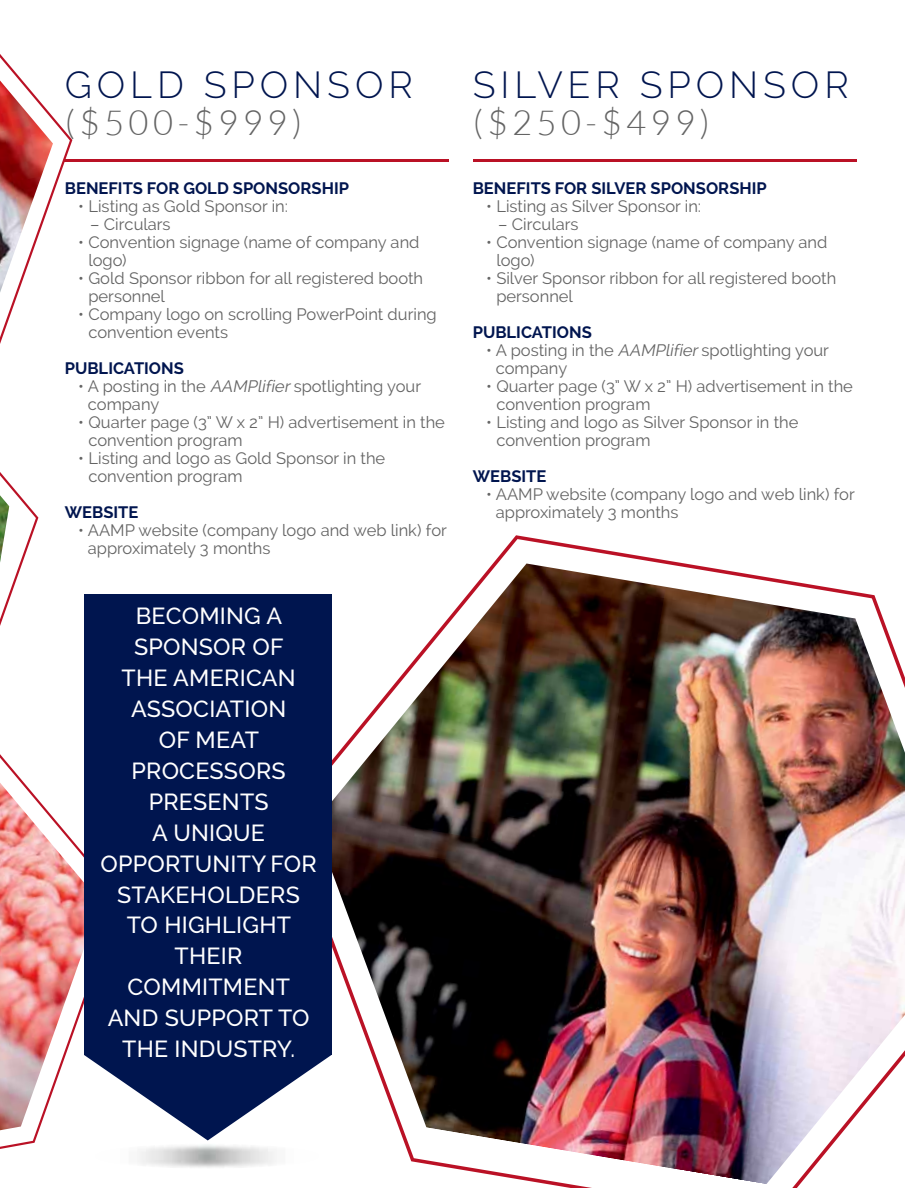
<style>
.page{position:relative;width:905px;height:1188px;background:#fff}
.page>*{position:absolute;margin:0;border:0;box-sizing:border-box;transform-origin:0 0}
.t1{font:300 37.5px "Raleway";letter-spacing:.13em;color:#00154f}
.t2{font:300 34.5px "Lato";letter-spacing:.13em;color:#646464}
.t3{font:500 23.25px/30.9px "Raleway";letter-spacing:.01em;color:#fff;text-align:center}
.t4{font:16.5px/18px "Raleway";color:#646464}
.t5{font:700 16.5px "Raleway";color:#00154f}
.s1{font-style:italic}
</style>
<div class="page">
<hr style="left:65px;top:160px;width:384px;height:2px;background:#ba1125">
<hr style="left:472px;top:160px;width:384px;height:2px;background:#ba1125">
<img style="left:331px;top:564px;width:573px;height:620px">
<img style="left:0;top:763px;width:84px;height:369px">
<svg style="left:0;top:54px;width:72px;height:572px"></svg>
<img style="left:0;top:70px;width:53px;height:234px">
<div style="left:84px;top:594px;width:247px;height:461px;background:#00154f"></div>
<svg style="left:84px;top:1055px;width:247px;height:85px"></svg>
<h1 class="t1" style="left:65px;top:71px;width:350px">GOLD SPONSOR</h1>
<h2 class="t2" style="left:65px;top:101px;width:239px">($500-$999)</h2>
<p class="t5" style="left:65px;top:179px;width:286px">BENEFITS FOR GOLD SPONSORSHIP</p>
<p class="t4" style="left:78px;top:199px;width:211px">• Listing as Gold Sponsor in:</p>
<p class="t4" style="left:90px;top:217px;width:82px">– Circulars</p>
<p class="t4" style="left:88px;top:235px;width:332px;text-indent:-10px">• Convention signage (name of company and logo)</p>
<p class="t4" style="left:88px;top:271px;width:336px;text-indent:-10px">• Gold Sponsor ribbon for all registered booth personnel</p>
<p class="t4" style="left:88px;top:307px;width:350px;text-indent:-10px">• Company logo on scrolling PowerPoint during convention events</p>
<p class="t5" style="left:65px;top:359px;width:121px">PUBLICATIONS</p>
<p class="t4" style="left:88px;top:379px;width:335px;text-indent:-10px">• A posting in the <span class="s1">AAMPlifier</span>spotlighting your company</p>
<p class="t4" style="left:88px;top:415px;width:358px;text-indent:-10px">• Quarter page (3” W x 2” H) advertisement in the convention program</p>
<p class="t4" style="left:88px;top:451px;width:298px;text-indent:-10px">• Listing and logo as Gold Sponsor in the convention program</p>
<p class="t5" style="left:65px;top:503px;width:75px">WEBSITE</p>
<p class="t4" style="left:88px;top:523px;width:360px;text-indent:-10px">• AAMP website (company logo and web link) for approximately 3 months</p>
<h3 class="t3" style="left:100px;top:603px;width:218px">BECOMING A<br>SPONSOR OF<br>THE AMERICAN<br>ASSOCIATION<br>OF MEAT<br>PROCESSORS<br>PRESENTS<br>A UNIQUE<br>OPPORTUNITY FOR<br>STAKEHOLDERS<br>TO HIGHLIGHT<br>THEIR<br>COMMITMENT<br>AND SUPPORT TO<br>THE INDUSTRY.</h3>
<h1 class="t1" style="left:472px;top:71px;width:378px">SILVER SPONSOR</h1>
<h2 class="t2" style="left:472px;top:101px;width:239px">($250-$499)</h2>
<p class="t5" style="left:473px;top:179px;width:295px">BENEFITS FOR SILVER SPONSORSHIP</p>
<p class="t4" style="left:486px;top:199px;width:216px">• Listing as Silver Sponsor in:</p>
<p class="t4" style="left:498px;top:217px;width:82px">– Circulars</p>
<p class="t4" style="left:496px;top:235px;width:332px;text-indent:-10px">• Convention signage (name of company and logo)</p>
<p class="t4" style="left:496px;top:271px;width:341px;text-indent:-10px">• Silver Sponsor ribbon for all registered booth personnel</p>
<p class="t5" style="left:473px;top:323px;width:121px">PUBLICATIONS</p>
<p class="t4" style="left:496px;top:343px;width:335px;text-indent:-10px">• A posting in the <span class="s1">AAMPlifier</span>spotlighting your company</p>
<p class="t4" style="left:496px;top:379px;width:358px;text-indent:-10px">• Quarter page (3” W x 2” H) advertisement in the convention program</p>
<p class="t4" style="left:496px;top:415px;width:303px;text-indent:-10px">• Listing and logo as Silver Sponsor in the convention program</p>
<p class="t5" style="left:472px;top:467px;width:75px">WEBSITE</p>
<p class="t4" style="left:496px;top:487px;width:360px;text-indent:-10px">• AAMP website (company logo and web link) for approximately 3 months</p>
</div>
